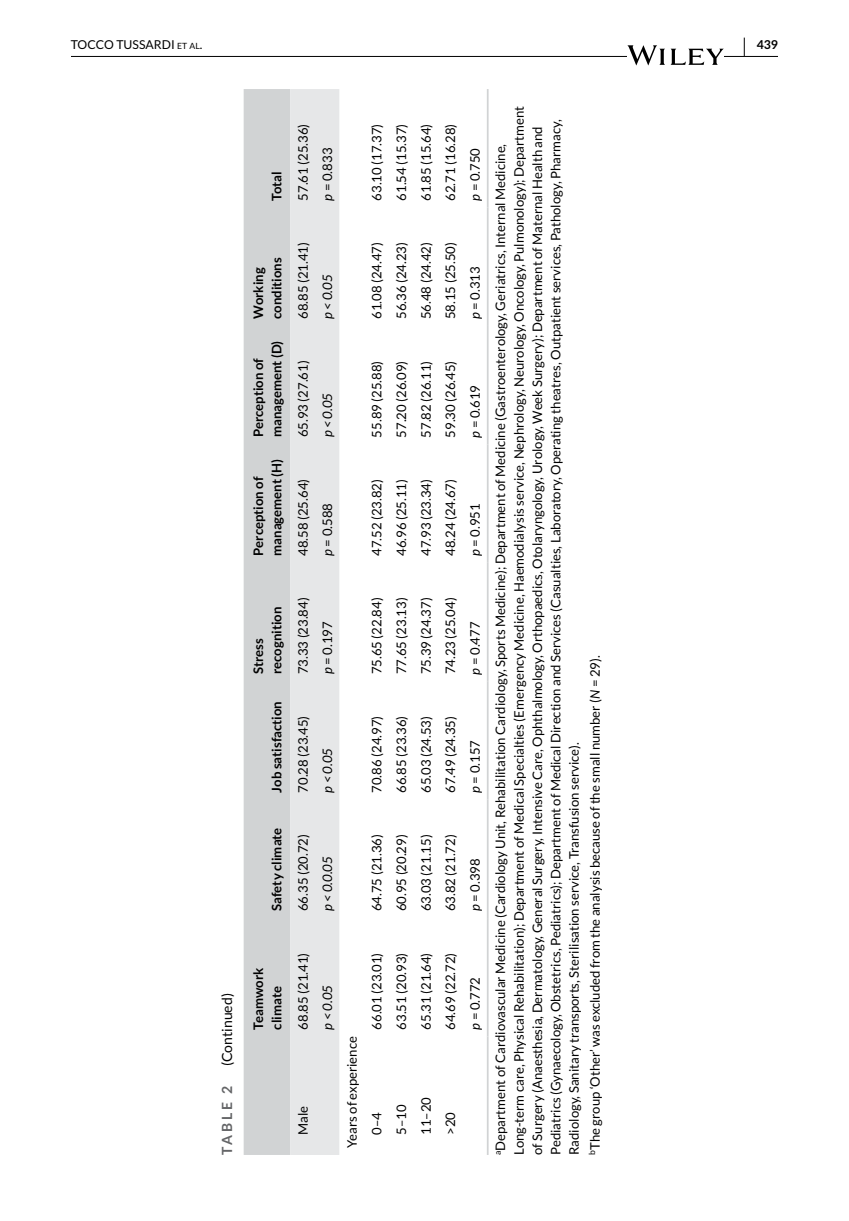
<style>
.page{position:relative;width:849px;height:1221px;background:#fff}
.page>*{position:absolute;margin:0;border:0;box-sizing:border-box;transform-origin:0 0}
.t1{font:14px "Lato";color:#000}
.t2{font:700 14px "Lato";letter-spacing:.2em;color:#636466}
.t3{font:13.12px/18.4px "Lato";color:#000}
.t4{font:700 13.12px/18.4px "Lato";color:#000}
.t5{font:italic 13.12px "Lato";color:#000}
.t6{font:12.25px "Lato";color:#000}
.t7{font:700 12.25px "Lato";color:#000}
.s1{font-style:inherit}
.s2{font-size:8.58px}
.s3{font-style:italic}
</style>
<div class="page">
<hr style="left:71px;top:56px;width:706px;height:1px;background:#000">
<svg style="left:627px;top:45px;width:96px;height:20px"></svg>
<svg style="left:743px;top:38px;width:1px;height:18px"></svg>
<div style="left:243px;top:89px;width:47px;height:1065px;background:#d1d3d4"></div>
<div style="left:290px;top:89px;width:49px;height:1065px;background:#e6e7e8"></div>
<hr style="left:486px;top:1036px;width:2px;height:118px;background:#d1d3d4">
<hr style="left:486px;top:918px;width:2px;height:118px;background:#d1d3d4">
<hr style="left:486px;top:799px;width:2px;height:119px;background:#d1d3d4">
<hr style="left:486px;top:681px;width:2px;height:118px;background:#d1d3d4">
<hr style="left:486px;top:562px;width:2px;height:119px;background:#d1d3d4">
<hr style="left:486px;top:444px;width:2px;height:118px;background:#d1d3d4">
<hr style="left:486px;top:326px;width:2px;height:118px;background:#d1d3d4">
<hr style="left:486px;top:207px;width:2px;height:119px;background:#d1d3d4">
<hr style="left:486px;top:89px;width:2px;height:118px;background:#d1d3d4">
<p class="t6" style="left:71px;top:38px;width:133px"><span class="s1">TOCCO</span> TUSSARDI <span class="s2">et al</span>.</p>
<p class="t7" style="left:756px;top:38px;width:22px">439</p>
<p class="t1" style="left:219px;top:1065px;width:74px;rotate:-90deg">(Continued)</p>
<p class="t2" style="left:219px;top:1154px;width:71px;rotate:-90deg">TABLE 2</p>
<p class="t4" style="left:267px;top:200px;width:31px;rotate:-90deg">Total</p>
<p class="t4" style="left:249px;top:319px;width:63px;rotate:-90deg">Working conditions</p>
<p class="t4" style="left:249px;top:437px;width:98px;rotate:-90deg">Perception of management (D)</p>
<p class="t4" style="left:249px;top:555px;width:98px;rotate:-90deg">Perception of management (H)</p>
<p class="t4" style="left:249px;top:674px;width:69px;rotate:-90deg">Stress recognition</p>
<p class="t4" style="left:267px;top:792px;width:93px;rotate:-90deg">Job satisfaction</p>
<p class="t4" style="left:267px;top:911px;width:85px;rotate:-90deg">Safety climate</p>
<p class="t4" style="left:249px;top:1029px;width:63px;rotate:-90deg">Teamwork climate</p>
<p class="t3" style="left:293px;top:200px;width:78px;rotate:-90deg">57.61 (25.36)</p>
<p class="t3" style="left:293px;top:319px;width:78px;rotate:-90deg">68.85 (21.41)</p>
<p class="t3" style="left:293px;top:437px;width:78px;rotate:-90deg">65.93 (27.61)</p>
<p class="t3" style="left:293px;top:556px;width:78px;rotate:-90deg">48.58 (25.64)</p>
<p class="t3" style="left:293px;top:674px;width:78px;rotate:-90deg">73.33 (23.84)</p>
<p class="t3" style="left:293px;top:792px;width:78px;rotate:-90deg">70.28 (23.45)</p>
<p class="t3" style="left:293px;top:911px;width:78px;rotate:-90deg">66.35 (20.72)</p>
<p class="t3" style="left:293px;top:1029px;width:78px;rotate:-90deg">68.85 (21.41)</p>
<p class="t3" style="left:293px;top:1134px;width:30px;rotate:-90deg">Male</p>
<p class="t3" style="left:318px;top:200px;width:54px;rotate:-90deg"><span class="s3">p</span> = 0.833</p>
<p class="t5" style="left:320px;top:319px;width:46px;rotate:-90deg">p &lt; 0.05</p>
<p class="t5" style="left:320px;top:437px;width:46px;rotate:-90deg">p &lt; 0.05</p>
<p class="t3" style="left:367px;top:201px;width:78px;rotate:-90deg">63.10 (17.37)</p>
<p class="t3" style="left:392px;top:201px;width:78px;rotate:-90deg">61.54 (15.37)</p>
<p class="t3" style="left:416px;top:201px;width:78px;rotate:-90deg">61.85 (15.64)</p>
<p class="t3" style="left:441px;top:201px;width:78px;rotate:-90deg">62.71 (16.28)</p>
<p class="t3" style="left:367px;top:319px;width:78px;rotate:-90deg">61.08 (24.47)</p>
<p class="t3" style="left:392px;top:319px;width:78px;rotate:-90deg">56.36 (24.23)</p>
<p class="t3" style="left:416px;top:319px;width:78px;rotate:-90deg">56.48 (24.42)</p>
<p class="t3" style="left:441px;top:319px;width:78px;rotate:-90deg">58.15 (25.50)</p>
<p class="t3" style="left:367px;top:437px;width:78px;rotate:-90deg">55.89 (25.88)</p>
<p class="t3" style="left:392px;top:437px;width:78px;rotate:-90deg">57.20 (26.09)</p>
<p class="t3" style="left:416px;top:437px;width:78px;rotate:-90deg">57.82 (26.11)</p>
<p class="t3" style="left:441px;top:437px;width:78px;rotate:-90deg">59.30 (26.45)</p>
<p class="t3" style="left:318px;top:556px;width:54px;rotate:-90deg"><span class="s3">p</span> = 0.588</p>
<p class="t3" style="left:318px;top:674px;width:54px;rotate:-90deg"><span class="s3">p</span> = 0.197</p>
<p class="t3" style="left:367px;top:556px;width:78px;rotate:-90deg">47.52 (23.82)</p>
<p class="t3" style="left:392px;top:556px;width:78px;rotate:-90deg">46.96 (25.11)</p>
<p class="t3" style="left:416px;top:556px;width:78px;rotate:-90deg">47.93 (23.34)</p>
<p class="t3" style="left:441px;top:556px;width:78px;rotate:-90deg">48.24 (24.67)</p>
<p class="t3" style="left:367px;top:674px;width:78px;rotate:-90deg">75.65 (22.84)</p>
<p class="t3" style="left:392px;top:674px;width:78px;rotate:-90deg">77.65 (23.13)</p>
<p class="t3" style="left:416px;top:674px;width:78px;rotate:-90deg">75.39 (24.37)</p>
<p class="t3" style="left:441px;top:674px;width:78px;rotate:-90deg">74.23 (25.04)</p>
<p class="t5" style="left:320px;top:792px;width:46px;rotate:-90deg">p &lt; 0.05</p>
<p class="t3" style="left:367px;top:792px;width:78px;rotate:-90deg">70.86 (24.97)</p>
<p class="t3" style="left:392px;top:792px;width:78px;rotate:-90deg">66.85 (23.36)</p>
<p class="t3" style="left:416px;top:792px;width:78px;rotate:-90deg">65.03 (24.53)</p>
<p class="t3" style="left:441px;top:792px;width:78px;rotate:-90deg">67.49 (24.35)</p>
<p class="t5" style="left:320px;top:911px;width:56px;rotate:-90deg">p &lt; 0.0.05</p>
<p class="t3" style="left:367px;top:911px;width:78px;rotate:-90deg">64.75 (21.36)</p>
<p class="t3" style="left:392px;top:911px;width:78px;rotate:-90deg">60.95 (20.29)</p>
<p class="t3" style="left:416px;top:911px;width:78px;rotate:-90deg">63.03 (21.15)</p>
<p class="t3" style="left:441px;top:911px;width:78px;rotate:-90deg">63.82 (21.72)</p>
<p class="t5" style="left:320px;top:1029px;width:46px;rotate:-90deg">p &lt; 0.05</p>
<p class="t3" style="left:367px;top:1029px;width:78px;rotate:-90deg">66.01 (23.01)</p>
<p class="t3" style="left:340px;top:1134px;width:100px;line-height:24.5px;text-indent:-13px;rotate:-90deg">Years of experience<br>0–4</p>
<p class="t3" style="left:392px;top:1029px;width:78px;rotate:-90deg">63.51 (20.93)</p>
<p class="t3" style="left:392px;top:1134px;width:32px;rotate:-90deg">5–10</p>
<p class="t3" style="left:416px;top:1029px;width:78px;rotate:-90deg">65.31 (21.64)</p>
<p class="t3" style="left:416px;top:1134px;width:39px;rotate:-90deg">11–20</p>
<p class="t3" style="left:441px;top:1029px;width:78px;rotate:-90deg">64.69 (22.72)</p>
<p class="t3" style="left:441px;top:1134px;width:24px;rotate:-90deg">&gt;20</p>
<p class="t3" style="left:509px;top:1154px;width:1050px;rotate:-90deg">Long-term care, Physical Rehabilitation); Department of Medical Specialties (Emergency Medicine, Haemodialysis service, Nephrology, Neurology, Oncology, Pulmonology); Department of Surgery (Anaesthesia, Dermatology, General Surgery, Intensive Care, Ophthalmology, Orthopaedics, Otolaryngology, Urology, Week Surgery); Department of Maternal Health and Pediatrics (Gynaecology, Obstetrics, Pediatrics); Department of Medical Direction and Services (Casualties, Laboratory, Operating theatres, Outpatient services, Pathology, Pharmacy, Radiology, Sanitary transports, Sterilisation service, Transfusion service).</p>
<p class="t3" style="left:462px;top:1154px;width:1012px;line-height:25.4px;text-indent:954px;rotate:-90deg"><span class="s3">p</span> = 0.750 <sup>a</sup>Department of Cardiovascular Medicine (Cardiology Unit, Rehabilitation Cardiology, Sports Medicine); Department of Medicine (Gastroenterology, Geriatrics, Internal Medicine,</p>
<p class="t3" style="left:465px;top:319px;width:54px;rotate:-90deg"><span class="s3">p</span> = 0.313</p>
<p class="t3" style="left:465px;top:437px;width:54px;rotate:-90deg"><span class="s3">p</span> = 0.619</p>
<p class="t3" style="left:465px;top:556px;width:54px;rotate:-90deg"><span class="s3">p</span> = 0.951</p>
<p class="t3" style="left:465px;top:674px;width:54px;rotate:-90deg"><span class="s3">p</span> = 0.477</p>
<p class="t3" style="left:585px;top:1154px;width:501px;rotate:-90deg"><sup>b</sup>The group ‘Other’ was excluded from the analysis because of the small number (<span class="s3">N</span> = 29).</p>
<p class="t3" style="left:465px;top:792px;width:54px;rotate:-90deg"><span class="s3">p</span> = 0.157</p>
<p class="t3" style="left:465px;top:911px;width:54px;rotate:-90deg"><span class="s3">p</span> = 0.398</p>
<p class="t3" style="left:465px;top:1029px;width:54px;rotate:-90deg"><span class="s3">p</span> = 0.772</p>
</div>
